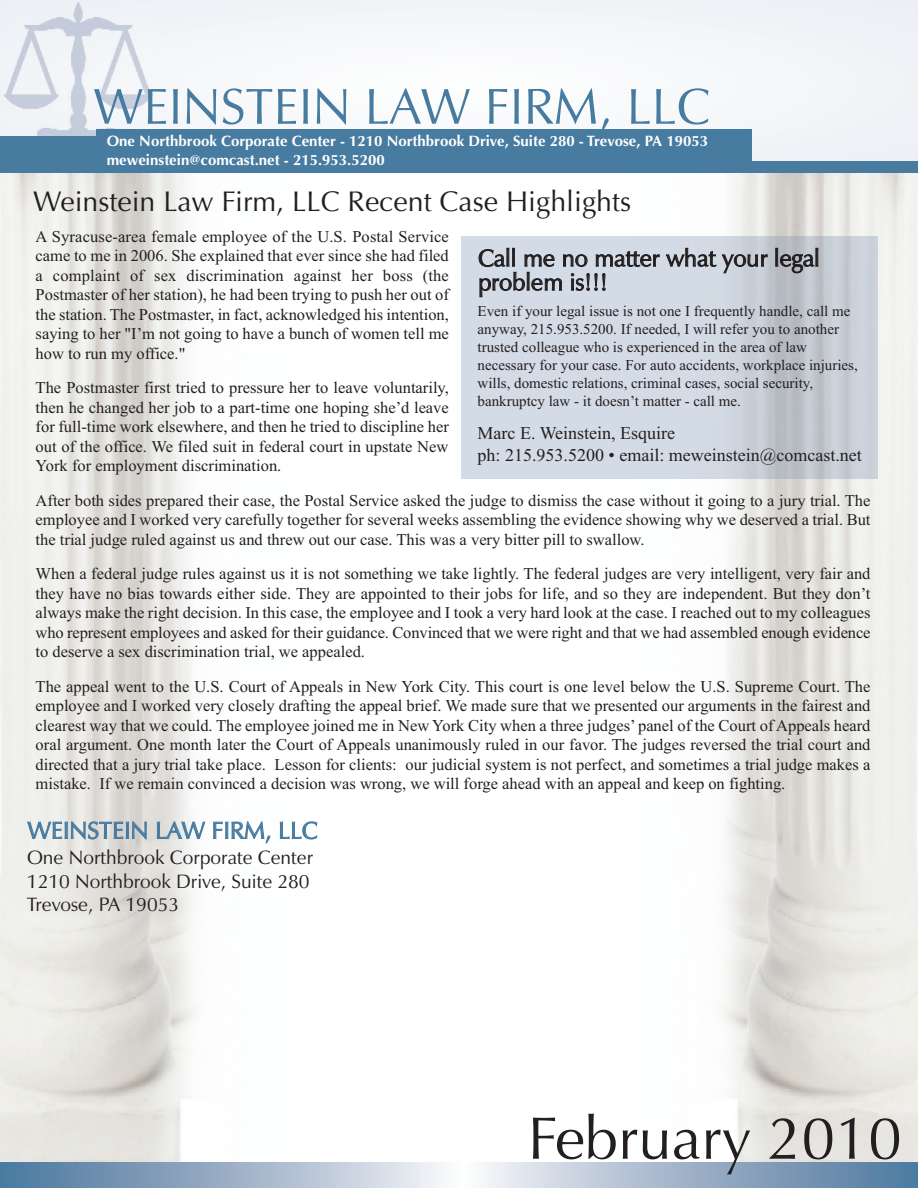
<style>
.page{position:relative;width:918px;height:1188px;background:#fff}
.page>*{position:absolute;margin:0;border:0;box-sizing:border-box;transform-origin:0 0}
.t1{font:60px "Optima";color:#231f20}
.t2{font:51px "Zapf Humanist 601 BT";color:#477ba0}
.t3{font:28.5px "Optima";color:#231f20}
.t4{font:24px/24px "Zapf Humanist 601 BT";color:#231f20}
.t5{font:24px "Zapf Humanist 601 BT";color:#477ba0}
.t6{font:19.5px/23.4px "Zapf Humanist 601 BT";color:#231f20}
.t7{font:18px/21.6px "Times New Roman";color:#231f20}
.t8{font:16.5px/19.5px "Times New Roman";color:#231f20;text-align:justify}
.t9{font:15px/18px "Times New Roman";color:#231f20}
.t10{font:700 15px/19.5px "Optima";color:#fff}
</style>
<div class="page">
<div style="left:1px;top:0;width:917px;height:173px;background:#f5f7f9"></div>
<img style="left:4px;top:2px;width:150px;height:134px">
<div style="left:0;top:136px;width:752px;height:37px;background:#477ba0"></div>
<svg style="left:0;top:1162px;width:918px;height:26px;background:#9fb4c9"></svg>
<div style="left:751px;top:162px;width:167px;height:11px;background:#477ba0"></div>
<div style="left:461px;top:237px;width:170px;height:242px;background:#d3dbe6"></div>
<div style="left:96px;top:129px;width:655px;height:44px;background:#477ba0"></div>
<h2 class="t2" style="left:93px;top:76px;width:618px">WEINSTEIN LAW FIRM, LLC</h2>
<p class="t10" style="left:107px;top:131px;width:603px">One Northbrook Corporate Center - 1210 Northbrook Drive, Suite 280 - Trevose, PA 19053 meweinstein@comcast.net - 215.953.5200</p>
<h3 class="t3" style="left:33px;top:185px;width:600px">Weinstein Law Firm, LLC Recent Case Highlights</h3>
<h3 class="t4" style="left:478px;top:246px;width:343px">Call me no matter what your legal problem is!!!</h3>
<p class="t9" style="left:478px;top:302px;width:382px">Even if your legal issue is not one I frequently handle, call me anyway, 215.953.5200. If needed, I will refer you to another trusted colleague who is experienced in the area of law necessary for your case. For auto accidents, workplace injuries, wills, domestic relations, criminal cases, social security, bankruptcy law - it doesn’t matter - call me.</p>
<p class="t7" style="left:478px;top:422px;width:386px">Marc E. Weinstein, Esquire<br>ph: 215.953.5200 • email: meweinstein@comcast.net</p>
<p class="t8" style="left:36px;top:226px;width:415px">A Syracuse-area female employee of the U.S. Postal Service came to me in 2006. She explained that ever since she had filed a complaint of sex discrimination against her boss (the Postmaster of her station), he had been trying to push her out of the station. The Postmaster, in fact, acknowledged his intention, saying to her "I’m not going to have a bunch of women tell me how to run my office."</p>
<p class="t8" style="left:36px;top:378px;width:415px">The Postmaster first tried to pressure her to leave voluntarily, then he changed her job to a part-time one hoping she’d leave for full-time work elsewhere, and then he tried to discipline her out of the office. We filed suit in federal court in upstate New York for employment discrimination.</p>
<p class="t8" style="left:36px;top:490px;width:836px">After both sides prepared their case, the Postal Service asked the judge to dismiss the case without it going to a jury trial. The employee and I worked very carefully together for several weeks assembling the evidence showing why we deserved a trial. But the trial judge ruled against us and threw out our case. This was a very bitter pill to swallow.</p>
<p class="t8" style="left:36px;top:564px;width:836px">When a federal judge rules against us it is not something we take lightly. The federal judges are very intelligent, very fair and they have no bias towards either side. They are appointed to their jobs for life, and so they are independent. But they don’t always make the right decision. In this case, the employee and I took a very hard look at the case. I reached out to my colleagues who represent employees and asked for their guidance. Convinced that we were right and that we had assembled enough evidence to deserve a sex discrimination trial, we appealed.</p>
<p class="t8" style="left:36px;top:676px;width:836px">The appeal went to the U.S. Court of Appeals in New York City. This court is one level below the U.S. Supreme Court. The employee and I worked very closely drafting the appeal brief. We made sure that we presented our arguments in the fairest and clearest way that we could. The employee joined me in New York City when a three judges’ panel of the Court of Appeals heard oral argument. One month later the Court of Appeals unanimously ruled in our favor. The judges reversed the trial court and directed that a jury trial take place. Lesson for clients: our judicial system is not perfect, and sometimes a trial judge makes a mistake. If we remain convinced a decision was wrong, we will forge ahead with an appeal and keep on fighting.</p>
<h3 class="t5" style="left:27px;top:816px;width:292px">WEINSTEIN LAW FIRM, LLC</h3>
<p class="t6" style="left:27px;top:846px;width:288px">One Northbrook Corporate Center<br>1210 Northbrook Drive, Suite 280<br>Trevose, PA 19053</p>
<h1 class="t1" style="left:528px;top:1104px;width:376px">February 2010</h1>
</div>
